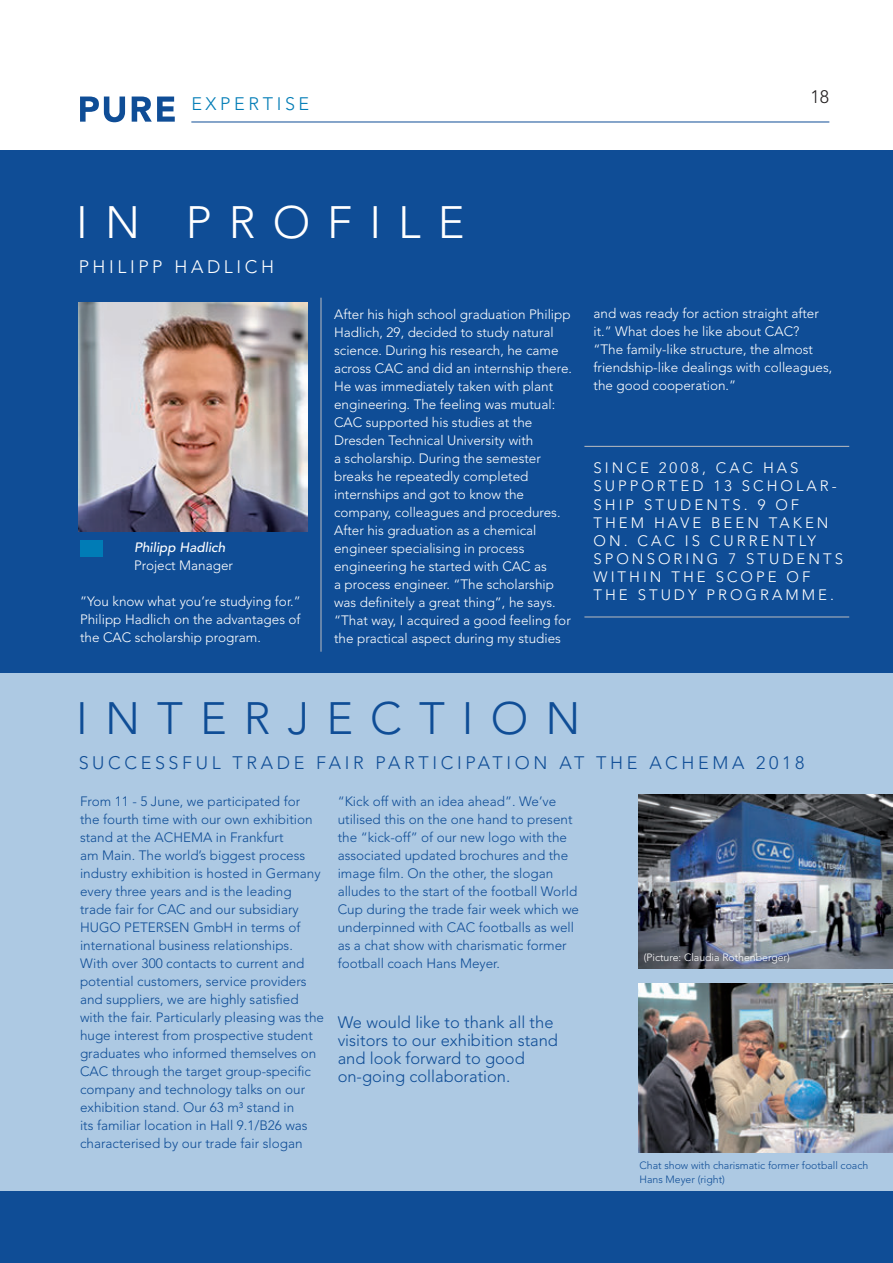
<style>
.page{position:relative;width:893px;height:1263px;background:#fff}
.page>*{position:absolute;margin:0;border:0;box-sizing:border-box;transform-origin:0 0}
.t1{font:300 45px "Avenir";color:#0f4d96}
.t2{font:300 45px "Avenir";color:#fff}
.t3{font:300 18px "Avenir";letter-spacing:.2em;color:#0f4d96}
.t4{font:300 18px "Avenir";color:#fff}
.t5{font:300 18px "Avenir";letter-spacing:.2em;color:#007cb6}
.t6{font:300 18px "Avenir";color:#231f20}
.t7{font:300 16.5px/18px "Avenir";color:#0f4d96}
.t8{font:300 15px "Avenir";letter-spacing:.2em;color:#fff}
.t9{font:300 13.5px/18px "Avenir";color:#0f4d96}
.t10{font:300 13.5px/18px "Avenir";color:#fff}
.t11{font:italic 500 13.5px "Avenir";color:#fff}
.t12{font:300 10.5px/13.5px "Avenir";color:#0f4d96}
.t13{font:300 10.5px "Avenir";color:#fff}
</style>
<div class="page">
<hr style="left:191px;top:122px;width:638px;height:1px;background:#0f4d96">
<svg style="left:80px;top:97px;width:45px;height:25px"></svg>
<svg style="left:132px;top:97px;width:43px;height:25px"></svg>
<div style="left:0;top:151px;width:893px;height:1112px;background:#0f4d96"></div>
<div style="left:80px;top:541px;width:22px;height:16px;background:#007cb6"></div>
<hr style="left:321px;top:298px;width:1px;height:354px;background:#bcbdc0">
<img style="left:79px;top:303px;width:228px;height:229px">
<div style="left:0;top:673px;width:893px;height:518px;background:#adc9e3"></div>
<hr style="left:584px;top:446px;width:265px;height:1px;background:#bcbdc0">
<hr style="left:584px;top:617px;width:265px;height:1px;background:#bcbdc0">
<img style="left:639px;top:983px;width:254px;height:169px">
<img style="left:639px;top:795px;width:254px;height:173px">
<h2 class="t5" style="left:191px;top:93px;width:119px">EXPERTISE</h2>
<h1 class="t2" style="left:76px;top:196px;width:150px">In profile</h1>
<h2 class="t4" style="left:79px;top:256px;width:27px">Philipp</h2>
<h2 class="t4" style="left:174px;top:256px;width:32px">Hadlich</h2>
<h2 class="t6" style="left:810px;top:86px;width:20px">18</h2>
<p class="t11" style="left:134px;top:540px;width:93px">Philipp Hadlich</p>
<p class="t10" style="left:134px;top:557px;width:101px">Project Manager</p>
<p class="t10" style="left:80px;top:593px;width:222px;text-align:justify">”You know what you’re studying for.” Philipp Hadlich on the advantages of the CAC scholarship program.</p>
<p class="t10" style="left:334px;top:305px;width:239px">After his high school graduation Philipp Hadlich, 29, decided to study natural science. During his research, he came across CAC and did an internship there.<br>He was immediately taken with plant engineering. The feeling was mutual:<br>CAC supported his studies at the Dresden Technical U niversity with<br>a scholarship. During the semester breaks he repeatedly completed internships and got to know the company, colleagues and procedures.<br>After his graduation as a chemical engineer specialising in process engineering he started with CAC as<br>a process engineer. “The scholarship was definitely a great thing”, he says. “That way, I acquired a good feeling for the practical aspect during my studies</p>
<p class="t10" style="left:593px;top:305px;width:240px">and was ready for action straight after it.” What does he like about CAC? “The family-like structure, the almost friendship-like dealings with colleagues, the good cooperation.”</p>
<p class="t8" style="left:593px;top:459px;width:23px">Since</p>
<p class="t8" style="left:659px;top:459px;width:117px">2008, CAC has</p>
<p class="t8" style="left:593px;top:477px;width:33px">supported</p>
<p class="t8" style="left:713px;top:477px;width:42px">13 scholar</p>
<p class="t8" style="left:832px;top:477px;width:6px">-</p>
<p class="t8" style="left:593px;top:495px;width:11px">ship</p>
<p class="t8" style="left:644px;top:495px;width:49px">st udents</p>
<p class="t8" style="left:744px;top:495px;width:44px">. 9 of</p>
<p class="t8" style="left:593px;top:513px;width:14px">them</p>
<p class="t8" style="left:654px;top:513px;width:7px">have</p>
<p class="t8" style="left:711px;top:513px;width:13px">been</p>
<p class="t8" style="left:769px;top:513px;width:3px">taken</p>
<p class="t8" style="left:593px;top:531px;width:156px">on . CAC is c urrentl</p>
<p class="t8" style="left:808px;top:531px;width:10px">y</p>
<p class="t8" style="left:593px;top:549px;width:14px">sponsorin</p>
<p class="t8" style="left:707px;top:549px;width:89px">g 7 st udents</p>
<p class="t8" style="left:593px;top:567px;width:13px">within</p>
<p class="t8" style="left:671px;top:567px;width:13px">the</p>
<p class="t8" style="left:716px;top:567px;width:13px">scope</p>
<p class="t8" style="left:786px;top:567px;width:13px">of</p>
<p class="t8" style="left:593px;top:585px;width:13px">the</p>
<p class="t8" style="left:638px;top:585px;width:82px">st udy pro</p>
<p class="t8" style="left:746px;top:585px;width:29px">gramme</p>
<p class="t8" style="left:830px;top:585px;width:5px">.</p>
<h1 class="t1" style="left:76px;top:692px;width:73px">I nterjection</h1>
<h2 class="t3" style="left:79px;top:752px;width:45px">Successf</h2>
<h2 class="t3" style="left:196px;top:752px;width:52px">ul trade</h2>
<h2 class="t3" style="left:316px;top:752px;width:13px">fair</h2>
<h2 class="t3" style="left:376px;top:752px;width:14px">participation</h2>
<h2 class="t3" style="left:559px;top:752px;width:14px">at</h2>
<h2 class="t3" style="left:596px;top:752px;width:15px">the</h2>
<h2 class="t3" style="left:649px;top:752px;width:157px">ACHEMA 2018</h2>
<p class="t9" style="left:80px;top:792px;width:246px">From 11 - 5 June, we participated for<br>the fourth time with our own exhibition stand at the ACHEMA in Frankfurt<br>am Main. The world’s biggest process industry exhibition is hosted in Germany every three years and is the leading trade fair for CAC and our subsidiary HUGO PETERSEN GmbH in terms of international business relationships.<br>With over 300 contacts to current and potential customers, service providers and suppliers, we are highly satisfied with the fair. Particularly pleasing was the huge interest from prospective student graduates who informed themselves on CAC through the target group-specific company and technology talks on our exhibition stand. Our 63 m³ stand in<br>its familiar location in Hall 9.1/B26 was characterised by our trade fair slogan</p>
<p class="t9" style="left:338px;top:792px;width:243px">“Kick off with an idea ahead”. We’ve utilised this on the one hand to present the “kick-off” of our new logo with the associated updated brochures and the image film. On the other, the slogan alludes to the start of the football World Cup during the trade fair week which we underpinned with CAC footballs as well as a chat show with charismatic former football coach Hans Meyer.</p>
<p class="t7" style="left:338px;top:1013px;width:222px">We would like to thank all the visitors to our exhibition stand and look forward to good on-going collaboration.</p>
<p class="t13" style="left:644px;top:951px;width:148px">(Picture: Claudia Rothenberger)</p>
<p class="t12" style="left:639px;top:1159px;width:230px">Chat show with charismatic former football coach<br>Hans Meyer (right)</p>
</div>
